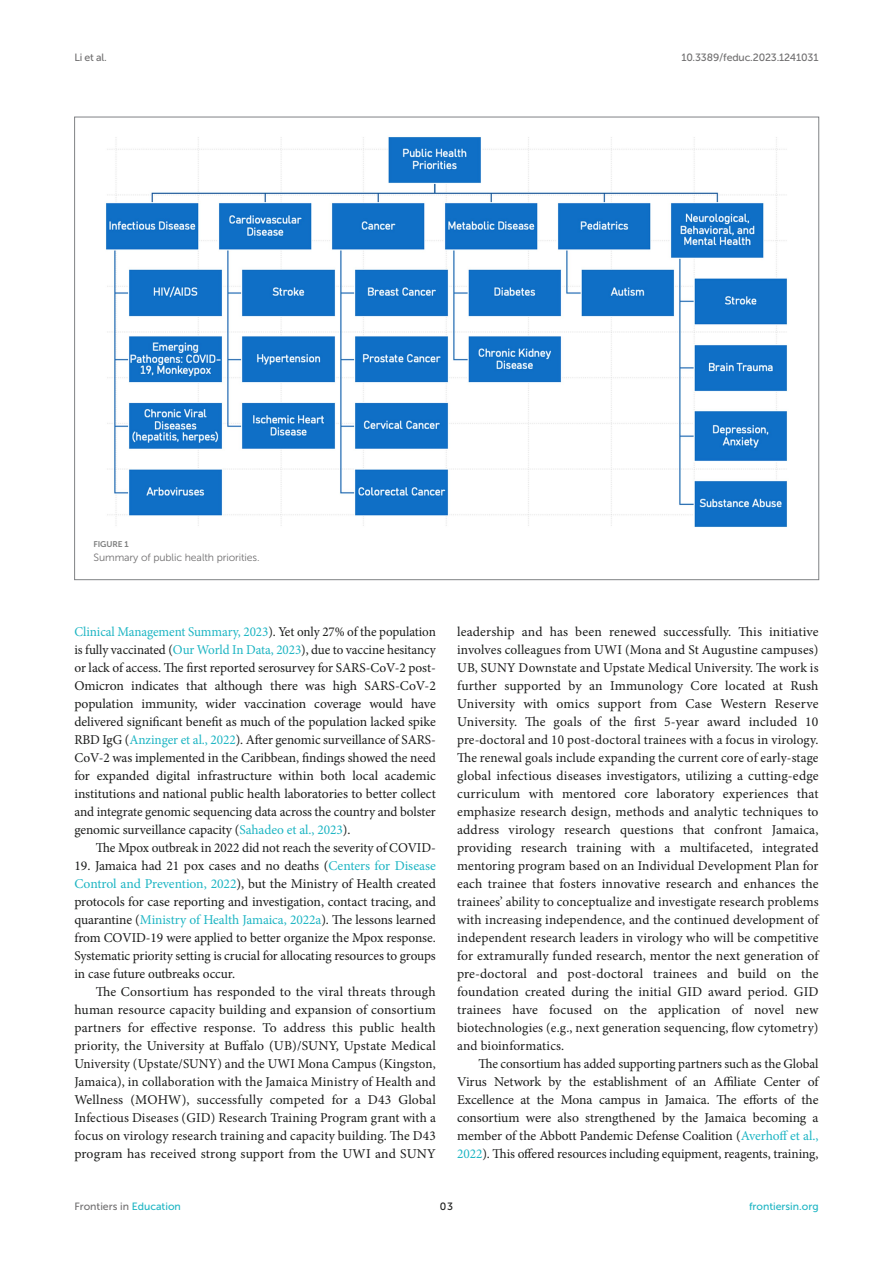
<style>
.page{position:relative;width:893px;height:1263px;background:#fff}
.page>*{position:absolute;margin:0;border:0;box-sizing:border-box;transform-origin:0 0}
.TEXT{font:13.5px/18px "Minion Pro";letter-spacing:-.005em;color:#1b1c1b;text-align:justify}
.t1{font:10.5px "Museo Sans 500";letter-spacing:-.015em;color:#706f70}
.FIG_LEG{font:10.5px "Museo Sans 300";letter-spacing:-.01em;color:#706f70}
.t2{font:10.5px "Museo Sans 500";color:#1db5c3}
.t3{font:10.5px "Museo Sans 500";color:#1b1c1b}
.FIG_HD{font:8.25px "Museo Sans 700";letter-spacing:-.01em;color:#7e7f7f}
.s1{color:#1db5c3}
</style>
<div class="page">
<img style="left:106px;top:137px;width:681px;height:390px">
<p class="t1" style="left:74px;top:51px;width:34px">Li et al.</p>
<p class="t1" style="left:681px;top:51px;width:139px">10.3389/feduc.2023.1241031</p>
<p class="FIG_HD" style="left:94px;top:540px;width:37px">FIGURE 1</p>
<p class="FIG_LEG" style="left:94px;top:551px;width:168px">Summary of public health priorities.</p>
<p class="TEXT" style="left:74px;top:623px;width:363px"><span class="s1">Clinical Management Summary, 2023</span>). Yet only 27% of the population is fully vaccinated (<span class="s1">Our World In Data, 2023</span>), due to vaccine hesitancy or lack of access. The first reported serosurvey for SARS-CoV-2 post-Omicron indicates that although there was high SARS-CoV-2 population immunity, wider vaccination coverage would have delivered significant benefit as much of the population lacked spike RBD IgG (<span class="s1">Anzinger et al., 2022</span>). After genomic surveillance of SARS-CoV-2 was implemented in the Caribbean, findings showed the need for expanded digital infrastructure within both local academic institutions and national public health laboratories to better collect and integrate genomic sequencing data across the country and bolster genomic surveillance capacity (<span class="s1">Sahadeo et al., 2023</span>).</p>
<p class="TEXT" style="left:96px;top:839px;width:342px">The Mpox outbreak in 2022 did not reach the severity of COVID-</p>
<p class="TEXT" style="left:74px;top:857px;width:363px">19. Jamaica had 21 pox cases and no deaths (<span class="s1">Centers for Disease Control and Prevention, 2022</span>), but the Ministry of Health created protocols for case reporting and investigation, contact tracing, and quarantine (<span class="s1">Ministry of Health Jamaica, 2022a</span>). The lessons learned from COVID-19 were applied to better organize the Mpox response.<br>Systematic priority setting is crucial for allocating resources to groups in case future outbreaks occur.</p>
<p class="TEXT" style="left:74px;top:983px;width:363px;text-indent:21px">The Consortium has responded to the viral threats through human resource capacity building and expansion of consortium partners for effective response. To address this public health priority, the University at Buffalo (UB)/SUNY, Upstate Medical University (Upstate/SUNY) and the UWI Mona Campus (Kingston, Jamaica), in collaboration with the Jamaica Ministry of Health and Wellness (MOHW), successfully competed for a D43 Global Infectious Diseases (GID) Research Training Program grant with a focus on virology research training and capacity building. The D43 program has received strong support from the UWI and SUNY</p>
<p class="TEXT" style="left:457px;top:623px;width:363px">leadership and has been renewed successfully. This initiative involves colleagues from UWI (Mona and St Augustine campuses)<br>UB, SUNY Downstate and Upstate Medical University. The work is further supported by an Immunology Core located at Rush University with omics support from Case Western Reserve University. The goals of the first 5-year award included 10 pre-doctoral and 10 post-doctoral trainees with a focus in virology.<br>The renewal goals include expanding the current core of early-stage global infectious diseases investigators, utilizing a cutting-edge curriculum with mentored core laboratory experiences that emphasize research design, methods and analytic techniques to address virology research questions that confront Jamaica, providing research training with a multifaceted, integrated mentoring program based on an Individual Development Plan for each trainee that fosters innovative research and enhances the trainees’ ability to conceptualize and investigate research problems with increasing independence, and the continued development of independent research leaders in virology who will be competitive for extramurally funded research, mentor the next generation of pre-doctoral and post-doctoral trainees and build on the foundation created during the initial GID award period. GID trainees have focused on the application of novel new biotechnologies (e.g., next generation sequencing, flow cytometry) and bioinformatics.</p>
<p class="TEXT" style="left:457px;top:1055px;width:363px;text-indent:21px">The consortium has added supporting partners such as the Global Virus Network by the establishment of an Affiliate Center of Excellence at the Mona campus in Jamaica. The efforts of the consortium were also strengthened by the Jamaica becoming a member of the Abbott Pandemic Defense Coalition (<span class="s1">Averhoff et al., 2022</span>). This offered resources including equipment, reagents, training,</p>
<p class="t1" style="left:74px;top:1200px;width:108px">Frontiers in <span class="s1">Education</span></p>
<p class="t3" style="left:440px;top:1200px;width:15px">03</p>
<p class="t2" style="left:749px;top:1200px;width:71px">frontiersin.org</p>
</div>
